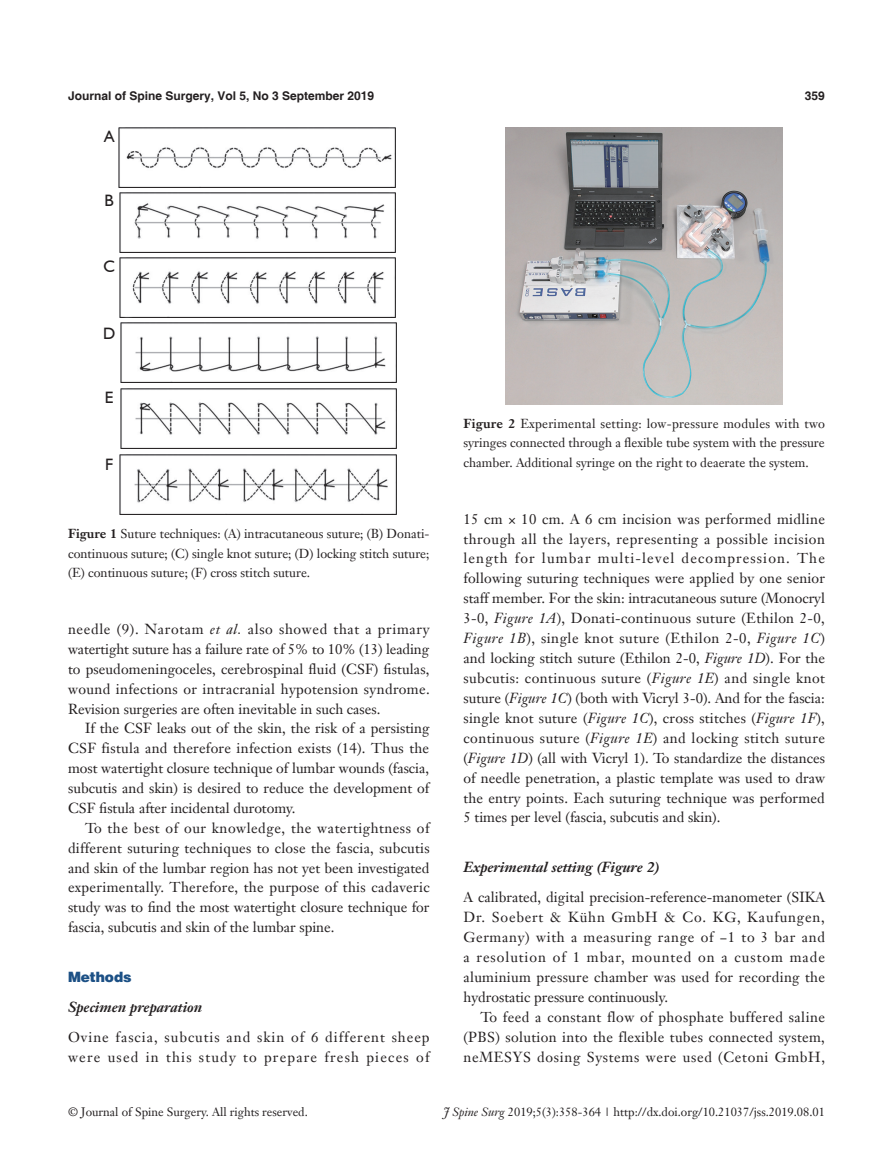
<style>
.page{position:relative;width:893px;height:1170px;background:#fff}
.page>*{position:absolute;margin:0;border:0;box-sizing:border-box;transform-origin:0 0}
.t1{font:16.5px "Humanist 521 BT";color:#231f20}
.t2{font:14.25px/20px "Janson Text LT";color:#231f20;text-align:justify}
.t3{font:14.25px/19.8px "Janson Text LT";letter-spacing:.065em;color:#231f20}
.t4{font:italic 700 14.25px "Janson Text LT";color:#231f20}
.t5{font:900 14.25px "Helvetica";color:#1c5085}
.t6{font:12.75px/19.5px "Janson Text LT";color:#231f20;text-align:justify}
.t7{font:12px "Janson Text LT";color:#231f20}
.t8{font:700 12px "Helvetica";color:#231f20}
.s1{font-weight:700}
.s2{font-style:italic}
</style>
<div class="page">
<img style="left:119px;top:128px;width:276px;height:60px">
<img style="left:119px;top:192px;width:276px;height:60px">
<img style="left:119px;top:257px;width:276px;height:60px">
<img style="left:120px;top:323px;width:277px;height:60px">
<img style="left:120px;top:388px;width:277px;height:61px">
<img style="left:120px;top:454px;width:276px;height:60px">
<img style="left:506px;top:128px;width:276px;height:276px">
<p class="t8" style="left:68px;top:91px;width:308px">Journal of Spine Surgery, Vol 5, No 3 September 2019</p>
<p class="t8" style="left:805px;top:91px;width:22px">359</p>
<p class="t1" style="left:104px;top:130px;width:12px">A</p>
<p class="t1" style="left:104px;top:194px;width:11px">B</p>
<p class="t1" style="left:104px;top:260px;width:13px">C</p>
<p class="t1" style="left:103px;top:327px;width:14px">D</p>
<p class="t1" style="left:105px;top:391px;width:10px">E</p>
<p class="t1" style="left:105px;top:458px;width:10px">F</p>
<p class="t6" style="left:68px;top:525px;width:363px"><span class="s1">Figure 1</span> Suture techniques: (A) intracutaneous suture; (B) Donati&shy;continuous suture; (C) single knot suture; (D) locking stitch suture; (E) continuous suture; (F) cross stitch suture.</p>
<p class="t2" style="left:68px;top:620px;width:363px">needle (9). Narotam <span class="s2">et al.</span> also showed that a primary watertight suture has a failure rate of 5% to 10% (13) leading to pseudomeningoceles, cerebrospinal fluid (CSF) fistulas, wound infections or intracranial hypotension syndrome.<br>Revision surgeries are often inevitable in such cases.</p>
<p class="t2" style="left:68px;top:720px;width:363px;text-indent:17px">If the CSF leaks out of the skin, the risk of a persisting CSF fistula and therefore infection exists (14). Thus the most watertight closure technique of lumbar wounds (fascia, subcutis and skin) is desired to reduce the development of CSF fistula after incidental durotomy.</p>
<p class="t2" style="left:68px;top:819px;width:363px;text-indent:17px">To the best of our knowledge, the watertightness of different suturing techniques to close the fascia, subcutis and skin of the lumbar region has not yet been investigated experimentally. Therefore, the purpose of this cadaveric study was to find the most watertight closure technique for fascia, subcutis and skin of the lumbar spine.</p>
<p class="t5" style="left:68px;top:971px;width:65px">Methods</p>
<p class="t4" style="left:68px;top:1001px;width:136px">Specimen preparation</p>
<p class="t3" style="left:68px;top:1028px;width:363px">Ovine fascia, subcutis and skin of 6 different sheep were used in this study to prepare fresh pieces of</p>
<p class="t6" style="left:463px;top:415px;width:363px"><span class="s1">Figure 2</span> Experimental setting: low-pressure modules with two syringes connected through a flexible tube system with the pressure chamber. Additional syringe on the right to deaerate the system.</p>
<p class="t2" style="left:463px;top:510px;width:363px">15 cm × 10 cm. A 6 cm incision was performed midline through all the layers, representing a possible incision length for lumbar multi-level decompression. The following suturing techniques were applied by one senior staff member. For the skin: intracutaneous suture (Monocryl 3-0, <span class="s2">Figure 1A</span>), Donati-continuous suture (Ethilon 2-0, <span class="s2">Figure 1B</span>), single knot suture (Ethilon 2-0, <span class="s2">Figure 1C</span>) and locking stitch suture (Ethilon 2-0, <span class="s2">Figure 1D</span>). For the subcutis: continuous suture (<span class="s2">Figure 1E</span>) and single knot suture (<span class="s2">Figure 1C</span>) (both with Vicryl 3-0). And for the fascia: single knot suture (<span class="s2">Figure 1C</span>), cross stitches (<span class="s2">Figure 1F</span>), continuous suture (<span class="s2">Figure 1E</span>) and locking stitch suture (<span class="s2">Figure 1D</span>) (all with Vicryl 1). To standardize the distances of needle penetration, a plastic template was used to draw the entry points. Each suturing technique was performed 5 times per level (fascia, subcutis and skin).</p>
<p class="t4" style="left:463px;top:861px;width:198px">Experimental setting (Figure 2)</p>
<p class="t2" style="left:463px;top:888px;width:363px">A calibrated, digital precision-reference-manometer (SIKA Dr. Soebert &amp; Kühn GmbH &amp; Co. KG, Kaufungen, Germany) with a measuring range of −1 to 3 bar and a resolution of 1 mbar, mounted on a custom made aluminium pressure chamber was used for recording the hydrostatic pressure continuously.</p>
<p class="t2" style="left:463px;top:1008px;width:363px;text-indent:17px">To feed a constant flow of phosphate buffered saline (PBS) solution into the flexible tubes connected system, neMESYS dosing Systems were used (Cetoni GmbH,</p>
<p class="t7" style="left:68px;top:1107px;width:241px">© Journal of Spine Surgery. All rights reserved.</p>
<p class="t7" style="left:443px;top:1107px;width:383px"><span class="s2">J Spine Surg</span> 2019;5(3):358-364 | http://dx.doi.org/10.21037/jss.2019.08.01</p>
</div>
